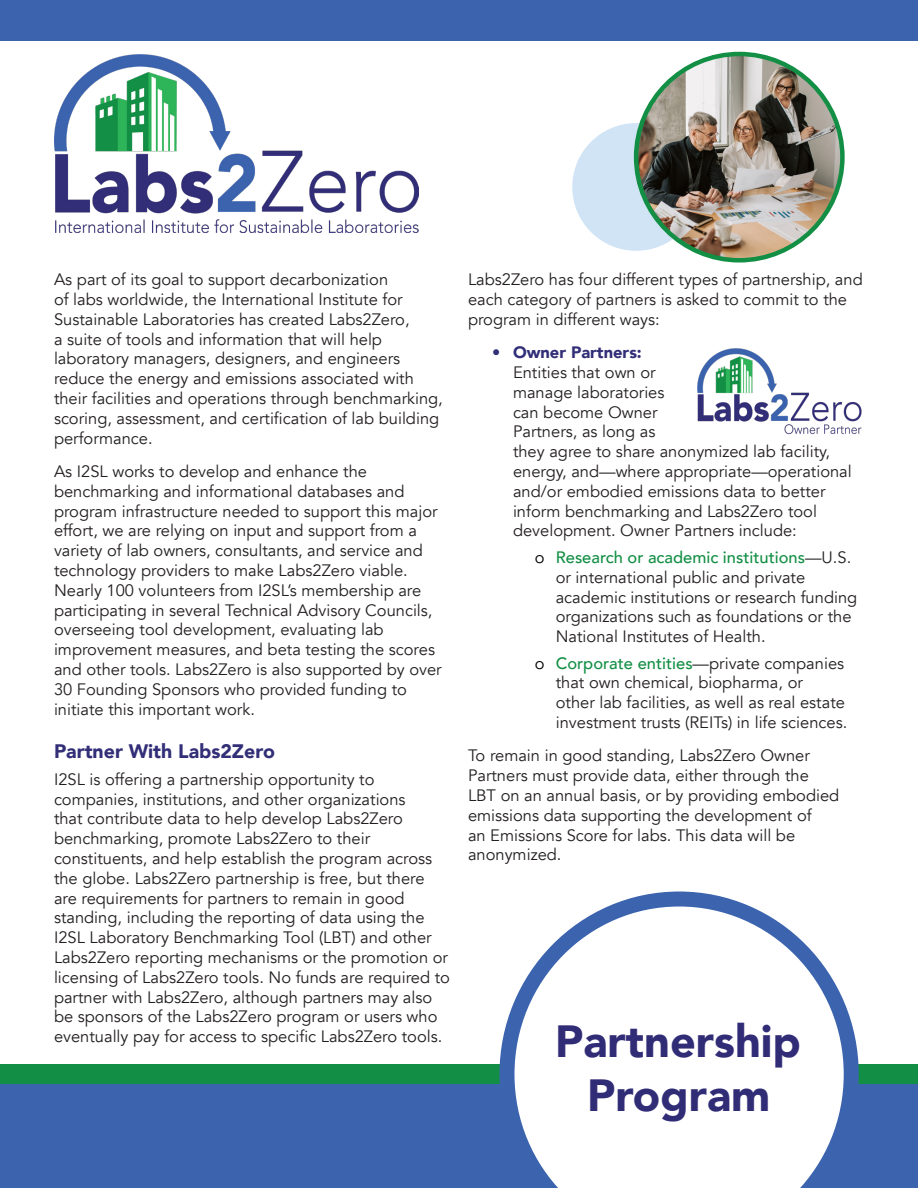
<style>
.page{position:relative;width:918px;height:1188px;background:#fff}
.page>*{position:absolute;margin:0;border:0;box-sizing:border-box;transform-origin:0 0}
.t1{font:900 45px "Avenir";color:#312c76}
.t2{font:900 19.5px "Avenir";color:#322e77}
.t3{font:16.5px/19.8px "Avenir";color:#231f20}
.s1{font-weight:900;color:#322e77}
.s2{color:#000}
.s3{font-weight:500;color:#138f45}
</style>
<div class="page">
<div style="left:572px;top:123px;width:128px;height:128px;background:#d0e4f6;border-radius:50%"></div>
<div style="left:0;top:1064px;width:918px;height:20px;background:#138f45"></div>
<img style="left:54px;top:54px;width:364px;height:178px">
<div style="left:0;top:1084px;width:918px;height:104px;background:#3b63ae"></div>
<svg style="left:499px;top:892px;width:360px;height:296px"></svg>
<img style="left:636px;top:54px;width:206px;height:206px;border-radius:101px">
<div style="left:0;top:0;width:918px;height:40px;background:#3b63ae"></div>
<img style="left:697px;top:348px;width:165px;height:87px">
<p class="t3" style="left:54px;top:270px;width:390px">As part of its goal to support decarbonization<br>of labs worldwide, the International Institute for Sustainable Laboratories has created Labs2Zero,<br>a suite of tools and information that will help laboratory managers, designers, and engineers reduce the energy and emissions associated with their facilities and operations through benchmarking, scoring, assessment, and certification of lab building performance.</p>
<p class="t3" style="left:54px;top:462px;width:389px">As I2SL works to develop and enhance the benchmarking and informational databases and program infrastructure needed to support this major effort, we are relying on input and support from a variety of lab owners, consultants, and service and technology providers to make Labs2Zero viable.<br>Nearly 100 volunteers from I2SL’s membership are participating in several Technical Advisory Councils, overseeing tool development, evaluating lab improvement measures, and beta testing the scores and other tools. Labs2Zero is also supported by over 30 Founding Sponsors who provided funding to initiate this important work.</p>
<p class="t2" style="left:54px;top:735px;width:222px">Partner With Labs2Zero</p>
<p class="t3" style="left:54px;top:770px;width:398px">I2SL is offering a partnership opportunity to companies, institutions, and other organizations<br>that contribute data to help develop Labs2Zero benchmarking, promote Labs2Zero to their constituents, and help establish the program across the globe. Labs2Zero partnership is free, but there are requirements for partners to remain in good standing, including the reporting of data using the I2SL Laboratory Benchmarking Tool (LBT) and other Labs2Zero reporting mechanisms or the promotion or licensing of Labs2Zero tools. No funds are required to partner with Labs2Zero, although partners may also be sponsors of the Labs2Zero program or users who eventually pay for access to specific Labs2Zero tools.</p>
<p class="t3" style="left:468px;top:270px;width:396px">Labs2Zero has four different types of partnership, and each category of partners is asked to commit to the program in different ways:</p>
<p class="t3" style="left:513px;top:343px;width:340px;text-indent:-21px"><span class="s1">• Owner Partners:<br></span>Entities that own or<br>manage laboratories<br>can become Owner<br>Partners, as long as<br>they agree to share anonymized lab facility, energy, and—where appropriate—operational and/or embodied emissions data to better inform benchmarking and Labs2Zero tool development. Owner Partners include:</p>
<p class="t3" style="left:556px;top:548px;width:303px;text-indent:-21px"><span class="s2">o</span> <span class="s3">Research or academic institutions</span>—U.S. or international public and private academic institutions or research funding organizations such as foundations or the National Institutes of Health.</p>
<p class="t3" style="left:556px;top:653px;width:293px;text-indent:-21px"><span class="s2">o</span> <span class="s3">Corporate entities</span>—private companies that own chemical, biopharma, or<br>other lab facilities, as well as real estate investment trusts (REITs) in life sciences.</p>
<p class="t3" style="left:468px;top:746px;width:373px">To remain in good standing, Labs2Zero Owner Partners must provide data, either through the LBT on an annual basis, or by providing embodied emissions data supporting the development of<br>an Emissions Score for labs. This data will be anonymized.</p>
<p class="t1" style="left:555px;top:1002px;width:247px">Partnership</p>
<p class="t1" style="left:587px;top:1056px;width:185px">Program</p>
</div>
